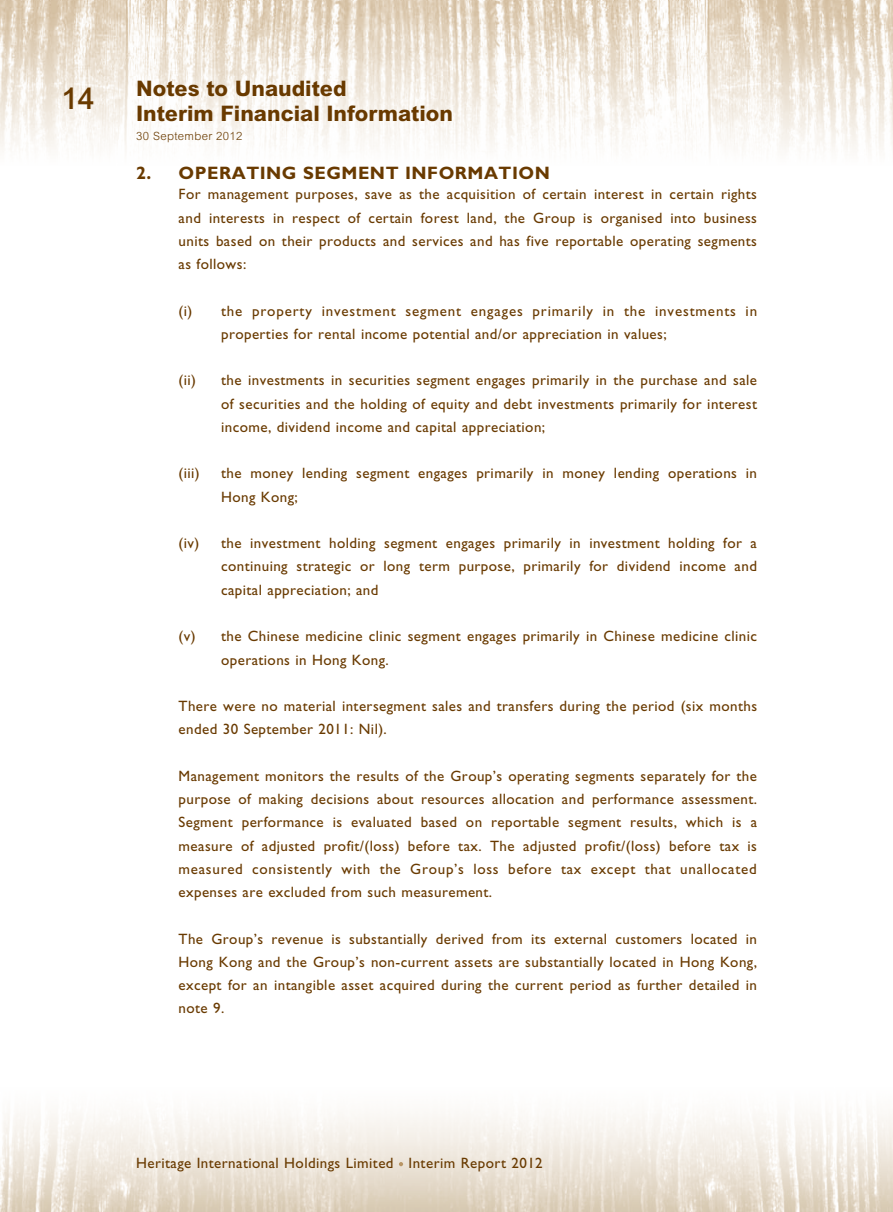
<style>
.page{position:relative;width:893px;height:1212px;background:#fff}
.page>*{position:absolute;margin:0;border:0;box-sizing:border-box;transform-origin:0 0}
.t1{font:500 30px "Arial MT Std";color:#693a00}
.t2{font:800 21.3px/25.5px "Arial MT Std";color:#693a00}
.t3{font:700 18px "Gill Sans Std";letter-spacing:.03em;color:#693a00}
.t4{font:15px/23.2px "Gill Sans Std";letter-spacing:.03em;color:#693a00;text-align:justify}
.t5{font:15px/23.2px "Gill Sans Std";letter-spacing:.055em;color:#693a00}
.t6{font:300 11.4px "Arial MT Std";letter-spacing:.03em;color:#693a00}
</style>
<div class="page">
<img style="left:0;top:0;width:893px;height:1212px">
<svg style="left:399px;top:1162px;width:4px;height:4px"></svg>
<h1 class="t1" style="left:61px;top:81px;width:35px">14</h1>
<h2 class="t2" style="left:136px;top:75px;width:318px">Notes to Unaudited<br>Interim Financial Information</h2>
<p class="t6" style="left:136px;top:129px;width:108px">30 September 2012</p>
<p class="t3" style="left:136px;top:162px;width:415px">2. OPERATING SEGMENT INFORMATION</p>
<p class="t4" style="left:179px;top:183px;width:580px">For management purposes, save as the acquisition of certain interest in certain rights and interests in respect of certain forest land, the Group is organised into business units based on their products and services and has five reportable operating segments as follows:</p>
<p class="t5" style="left:221px;top:299px;width:538px;text-indent:-43px">(i) the property investment segment engages primarily in the investments in properties for rental income potential and/or appreciation in values;</p>
<p class="t4" style="left:221px;top:369px;width:537px;text-indent:-43px">(ii) the investments in securities segment engages primarily in the purchase and sale of securities and the holding of equity and debt investments primarily for interest income, dividend income and capital appreciation;</p>
<p class="t4" style="left:179px;top:462px;width:23px">(iii)</p>
<p class="t4" style="left:221px;top:462px;width:537px">the money lending segment engages primarily in money lending operations in<br>Hong Kong;</p>
<p class="t4" style="left:221px;top:532px;width:537px;text-indent:-43px">(iv) the investment holding segment engages primarily in investment holding for a continuing strategic or long term purpose, primarily for dividend income and capital appreciation; and</p>
<p class="t4" style="left:221px;top:625px;width:537px;text-indent:-43px">(v) the Chinese medicine clinic segment engages primarily in Chinese medicine clinic operations in Hong Kong.</p>
<p class="t4" style="left:179px;top:694px;width:580px">There were no material intersegment sales and transfers during the period (six months ended 30 September 2011: Nil).</p>
<p class="t4" style="left:179px;top:764px;width:580px">Management monitors the results of the Group’s operating segments separately for the purpose of making decisions about resources allocation and performance assessment.<br>Segment performance is evaluated based on reportable segment results, which is a measure of adjusted profit/(loss) before tax. The adjusted profit/(loss) before tax is measured consistently with the Group’s loss before tax except that unallocated expenses are excluded from such measurement.</p>
<p class="t4" style="left:179px;top:927px;width:580px">The Group’s revenue is substantially derived from its external customers located in Hong Kong and the Group’s non-current assets are substantially located in Hong Kong, except for an intangible asset acquired during the current period as further detailed in note 9.</p>
<p class="t4" style="left:136px;top:1151px;width:408px">Heritage International Holdings Limited Interim Report 2012</p>
</div>
